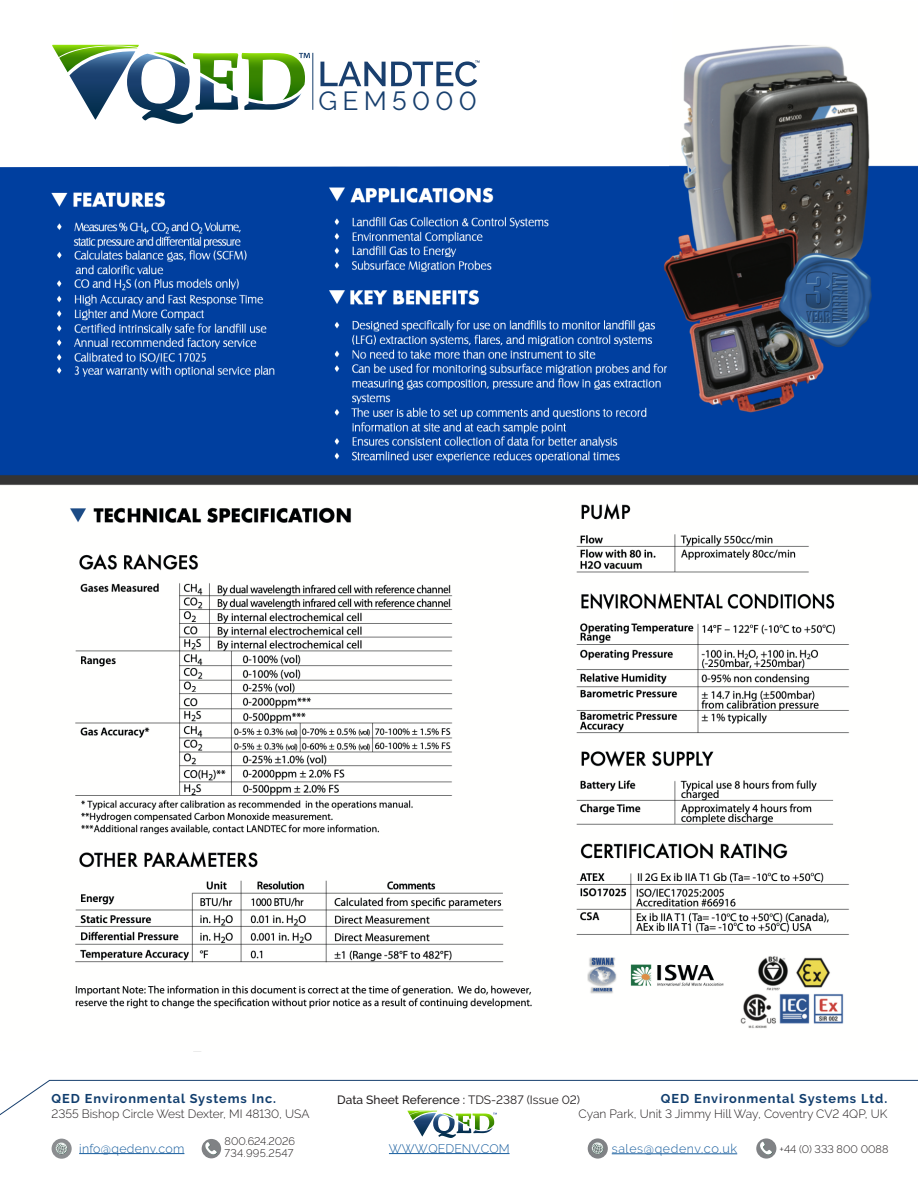
<style>
.page{position:relative;width:918px;height:1188px;background:#fff}
.page>*{position:absolute;margin:0;border:0;box-sizing:border-box;transform-origin:0 0}
.t1{font:26.25px "Raleway";letter-spacing:.2em;color:#173f6e}
.t2{font:700 12.75px "Raleway";letter-spacing:.075em;color:#113e6e}
.t3{font:300 12.3px "Raleway";letter-spacing:.05em;color:#175d9e}
.t4{font:300 12.3px "Raleway";letter-spacing:.025em;color:#175d9e}
.t5{font:300 12.3px "Raleway";color:#175d9e}
.t6{font:300 12px "Raleway";color:#231f20}
.t7{font:500 12px "Raleway";letter-spacing:-.005em;color:#231f20}
.t8{font:300 10.95px "Raleway";color:#231f20}
.t9{font:300 10.95px "Raleway";letter-spacing:.03em;color:#231f20}
.s1{font-weight:400}
.s2{font-size:12.75px}
</style>
<div class="page">
<svg style="left:0;top:1080px;width:918px;height:79px"></svg>
<hr style="left:612px;top:1153px;width:92px;height:1px;background:#175d9e">
<hr style="left:704px;top:1153px;width:33px;height:1px;background:#175d9e">
<div style="left:588px;top:1138px;width:20px;height:21px;background:#808285;border-radius:50%"></div>
<svg style="left:592px;top:1142px;width:11px;height:12px"></svg>
<div style="left:756px;top:1138px;width:20px;height:21px;background:#808285;border-radius:50%"></div>
<svg style="left:760px;top:1142px;width:12px;height:13px"></svg>
<div style="left:202px;top:1139px;width:19px;height:19px;background:#808285;border-radius:50%"></div>
<svg style="left:205px;top:1142px;width:12px;height:13px"></svg>
<div style="left:52px;top:1139px;width:20px;height:20px;background:#8b8d90;border-radius:50%"></div>
<svg style="left:56px;top:1143px;width:11px;height:11px"></svg>
<svg style="left:407px;top:1110px;width:90px;height:28px"></svg>
<hr style="left:389px;top:1153px;width:121px;height:1px;background:#175d9e">
<hr style="left:79px;top:1153px;width:105px;height:1px;background:#175d9e">
<img style="left:0;top:45px;width:918px;height:983px">
<svg style="left:0;top:45px;width:674px;height:122px"></svg>
<div style="left:45px;top:36px;width:457px;height:97px;background:#fff"></div>
<hr style="left:312px;top:53px;width:1px;height:57px;background:#173f6e">
<svg style="left:321px;top:61px;width:159px;height:25px"></svg>
<svg style="left:52px;top:44px;width:258px;height:80px"></svg>
<p class="t1" style="left:318px;top:85px;width:160px">GEM5000</p>
<p class="t2" style="left:52px;top:1092px;width:226px">QED Environmental Systems Inc.</p>
<p class="t6" style="left:52px;top:1106px;width:259px">2355 Bishop Circle West Dexter, MI 48130, USA</p>
<p class="t4" style="left:79px;top:1141px;width:107px">info@qedenv.com</p>
<p class="t5" style="left:389px;top:1141px;width:122px">WWW.QEDENV.COM</p>
<p class="t2" style="left:661px;top:1092px;width:228px">QED Environmental Systems Ltd.</p>
<p class="t6" style="left:579px;top:1106px;width:310px">Cyan Park, Unit 3 Jimmy Hill Way, Coventry CV2 4QP, UK</p>
<p class="t7" style="left:337px;top:1092px;width:244px">Data Sheet Reference : <span class="s1">TDS-2387 (Issue 02)</span></p>
<p class="t8" style="left:225px;top:1135px;width:72px">800.624.2026</p>
<p class="t3" style="left:612px;top:1141px;width:127px">sales@qedenv.<span class="s2">co.uk</span></p>
<p class="t8" style="left:779px;top:1143px;width:111px">+44 (0) 333 800 0088</p>
<p class="t9" style="left:225px;top:1147px;width:70px">734.995.2547</p>
</div>
